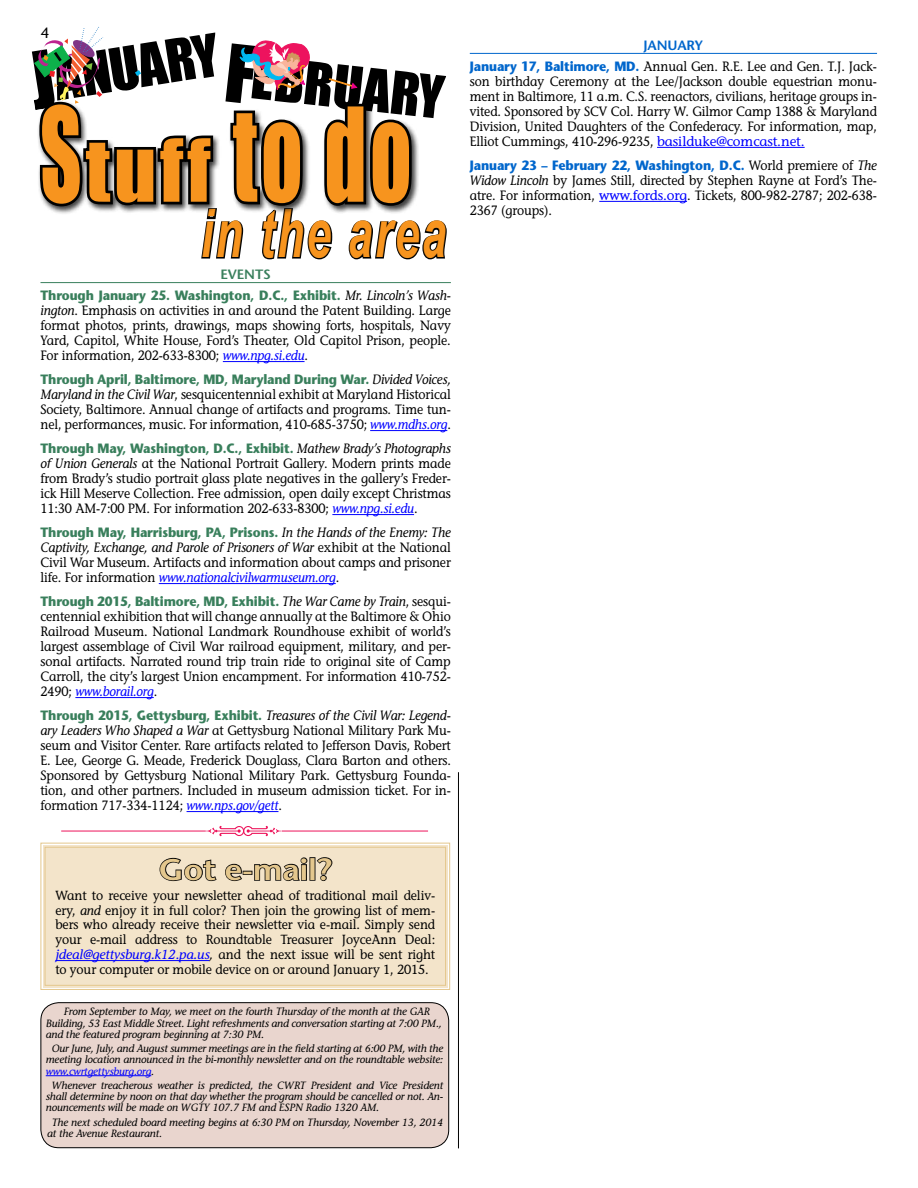
<style>
.page{position:relative;width:918px;height:1188px;background:#fff}
.page>*{position:absolute;margin:0;border:0;box-sizing:border-box;transform-origin:0 0}
.t1{font:120.45px "Impact";color:#f7941e;scale:.67 1}
.t2{font:italic 700 66.9px "Arial";letter-spacing:.05em;color:#f7941e;scale:.67 1}
.t3{font:600 29.7px "Stone Sans";letter-spacing:-.01em;color:#e4c78d;scale:1.1 1}
.t4{font:15px "Stone Sans";color:#000}
.t5{font:13.5px/15px "Stone Informal";letter-spacing:-.01em;color:#000;text-align:justify;scale:.92 1}
.t6{font:700 13.5px/21px "Stone Sans";letter-spacing:-.01em;color:#397f5c;text-align:center;scale:.92 1}
.t7{font:700 13.5px "Stone Sans";letter-spacing:-.01em;color:#06c;scale:.92 1}
.t8{font:600 13.5px "Stone Sans";letter-spacing:-.01em;color:#06c}
.t9{font:13.2px/14.9px "Stone Informal";letter-spacing:-.01em;color:#000;text-align:justify;scale:.94 1}
.t10{font:italic 10.5px/11.2px "Stone Informal";letter-spacing:-.01em;color:#000}
.s1{font-size:80.4px}
.s2{font-weight:600}
.s3{font-family:"Stone Informal";font-weight:400;font-style:italic;color:#000}
.s4{font-style:italic}
.s5{font-style:italic;color:#00f}
.s6{font-family:"Stone Informal";font-weight:400;color:#000}
.s7{color:#00f}
.s8{font-family:"Stone Sans";font-weight:700;color:#06c}
</style>
<div class="page">
<div style="left:41px;top:1003px;width:408px;height:145px;background:#e9d5ce;border-radius:18px"></div>
<hr style="left:46px;top:1075px;width:105px;height:1px;background:#00f">
<div style="left:40px;top:1002px;width:409px;height:146px;border:1px solid #000;border-radius:18px"></div>
<svg style="left:40px;top:842px;width:411px;height:148px"></svg>
<div style="left:45px;top:847px;width:401px;height:139px;border:1px solid #e4c78d"></div>
<svg style="left:206px;top:826px;width:75px;height:10px"></svg>
<hr style="left:61px;top:831px;width:145px;height:1px;background:#ed145b">
<hr style="left:282px;top:831px;width:146px;height:1px;background:#ed145b">
<hr style="left:458px;top:772px;width:1px;height:376px;background:#000">
<svg style="left:32px;top:26px;width:415px;height:234px"></svg>
<hr style="left:40px;top:282px;width:411px;height:1px;background:#397f5c">
<hr style="left:223px;top:361px;width:82px;height:1px;background:#00f">
<hr style="left:370px;top:430px;width:77px;height:1px;background:#00f">
<hr style="left:332px;top:514px;width:82px;height:1px;background:#00f">
<hr style="left:159px;top:583px;width:177px;height:1px;background:#00f">
<hr style="left:75px;top:697px;width:79px;height:1px;background:#00f">
<hr style="left:187px;top:811px;width:91px;height:1px;background:#00f">
<hr style="left:470px;top:53px;width:407px;height:1px;background:#06c">
<hr style="left:657px;top:147px;width:148px;height:1px;background:#00f">
<hr style="left:599px;top:201px;width:88px;height:1px;background:#00f">
<p class="t4" style="left:41px;top:24px;width:10px">4</p>
<h1 class="t1" style="left:40px;top:61px;width:556px">S<span class="s1">tuff</span> to do</h1>
<h2 class="t2" style="left:201px;top:189px;width:368px">in the area</h2>
<p class="t6" style="left:40px;top:264px;width:448px"><span class="s2">EVENTS<br></span>Through January 25. Washington, D.C., Exhibit. <span class="s3">Mr. Lincoln’s Wash-</span></p>
<p class="t5" style="left:40px;top:303px;width:448px"><span class="s4">ington</span>. Emphasis on activities in and around the Patent Building. Large format photos, prints, drawings, maps showing forts, hospitals, Navy Yard, Capitol, White House, Ford’s Theater, Old Capitol Prison, people.<br>For information, 202-633-8300; <span class="s5">www.npg.si.edu</span>.</p>
<p class="t6" style="left:40px;top:369px;width:448px">Through April, Baltimore, MD, Maryland During War. <span class="s3">Divided Voices,</span></p>
<p class="t5" style="left:40px;top:387px;width:448px"><span class="s4">Maryland in the Civil War</span>, sesquicentennial exhibit at Maryland Historical Society, Baltimore. Annual change of artifacts and programs. Time tun&shy;nel, performances, music. For information, 410-685-3750; <span class="s5">www.mdhs.org</span>.</p>
<p class="t6" style="left:40px;top:438px;width:448px">Through May, Washington, D.C., Exhibit. <span class="s3">Mathew Brady’s Photographs</span></p>
<p class="t5" style="left:40px;top:456px;width:448px"><span class="s4">of Union Generals</span> at the National Portrait Gallery. Modern prints made from Brady’s studio portrait glass plate negatives in the gallery’s Freder&shy;ick Hill Meserve Collection. Free admission, open daily except Christmas 11:30 AM-7:00 PM. For information 202-633-8300; <span class="s5">www.npg.si.edu</span>.</p>
<p class="t6" style="left:40px;top:522px;width:448px">Through May, Harrisburg, PA, Prisons. <span class="s3">In the Hands of the Enemy: The</span></p>
<p class="t5" style="left:40px;top:540px;width:448px"><span class="s4">Captivity, Exchange, and Parole of Prisoners of War</span> exhibit at the National Civil War Museum. Artifacts and information about camps and prisoner life. For information <span class="s5">www.nationalcivilwarmuseum.org</span>.</p>
<p class="t6" style="left:40px;top:591px;width:448px">Through 2015, Baltimore, MD, Exhibit. <span class="s3">The War Came by Train</span><span class="s6">, sesqui-</span></p>
<p class="t5" style="left:40px;top:609px;width:448px">centennial exhibition that will change annually at the Baltimore &amp; Ohio Railroad Museum. National Landmark Roundhouse exhibit of world’s largest assemblage of Civil War railroad equipment, military, and per&shy;sonal artifacts. Narrated round trip train ride to original site of Camp Carroll, the city’s largest Union encampment. For information 410-752- 2490; <span class="s5">www.borail.org</span>.</p>
<p class="t6" style="left:40px;top:705px;width:448px">Through 2015, Gettysburg, Exhibit. <span class="s3">Treasures of the Civil War: Legend-</span></p>
<p class="t5" style="left:40px;top:723px;width:448px"><span class="s4">ary Leaders Who Shaped a War</span> at Gettysburg National Military Park Mu&shy;seum and Visitor Center. Rare artifacts related to Jefferson Davis, Robert E. Lee, George G. Meade, Frederick Douglass, Clara Barton and others.<br>Sponsored by Gettysburg National Military Park. Gettysburg Founda&shy;tion, and other partners. Included in museum admission ticket. For in&shy;formation 717-334-1124; <span class="s5">www.nps.gov/gett</span>.</p>
<h3 class="t3" style="left:159px;top:852px;width:159px">Got e-mail?</h3>
<p class="t9" style="left:55px;top:888px;width:406px">Want to receive your newsletter ahead of traditional mail deliv&shy;ery, <span class="s4">and</span> enjoy it in full color? Then join the growing list of mem&shy;bers who already receive their newsletter via e-mail. Simply send your e-mail address to Roundtable Treasurer JoyceAnn Deal: <span class="s5">jdeal@gettysburg.k12.pa.us</span><span class="s4">,</span> and the next issue will be sent right to your computer or mobile device on or around January 1, 2015.</p>
<p class="t10" style="left:46px;top:1006px;width:398px;text-indent:18px">From September to May, we meet on the fourth Thursday of the month at the GAR<br>Building, 53 East Middle Street. Light refreshments and conversation starting at 7:00 PM., and the featured program beginning at 7:30 PM.</p>
<p class="t10" style="left:46px;top:1043px;width:399px;text-align:justify;text-indent:6px">Our June, July, and August summer meetings are in the field starting at 6:00 PM, with the meeting location announced in the bi-monthly newsletter and on the roundtable website: <span class="s7">www.cwrtgettysburg.org</span>.</p>
<p class="t10" style="left:46px;top:1080px;width:399px;text-align:justify;text-indent:6px">Whenever treacherous weather is predicted, the CWRT President and Vice President shall determine by noon on that day whether the program should be cancelled or not. An&shy;nouncements will be made on WGTY 107.7 FM and ESPN Radio 1320 AM.</p>
<p class="t10" style="left:47px;top:1116px;width:398px;text-indent:5px">The next scheduled board meeting begins at 6:30 PM on Thursday, November 13, 2014 at the Avenue Restaurant.</p>
<p class="t8" style="left:643px;top:37px;width:61px">JANUARY</p>
<p class="t5" style="left:470px;top:59px;width:444px"><span class="s8">January 17, Baltimore, MD.</span> Annual Gen. R.E. Lee and Gen. T.J. Jack&shy;son birthday Ceremony at the Lee/Jackson double equestrian monu&shy;ment in Baltimore, 11 a.m. C.S. reenactors, civilians, heritage groups in&shy;vited. Sponsored by SCV Col. Harry W. Gilmor Camp 1388 &amp; Maryland Division, United Daughters of the Confederacy. For information, map, Elliot Cummings, 410-296-9235, <span class="s7">basilduke@comcast.net.</span></p>
<p class="t7" style="left:470px;top:157px;width:444px">January 23 – February 22, Washington, D.C. <span class="s6">World premiere of</span> <span class="s3">The</span></p>
<p class="t5" style="left:470px;top:173px;width:444px"><span class="s4">Widow Lincoln</span> by James Still, directed by Stephen Rayne at Ford’s The&shy;atre. For information, <span class="s7">www.fords.org</span>. Tickets, 800-982-2787; 202-638- 2367 (groups).</p>
</div>
